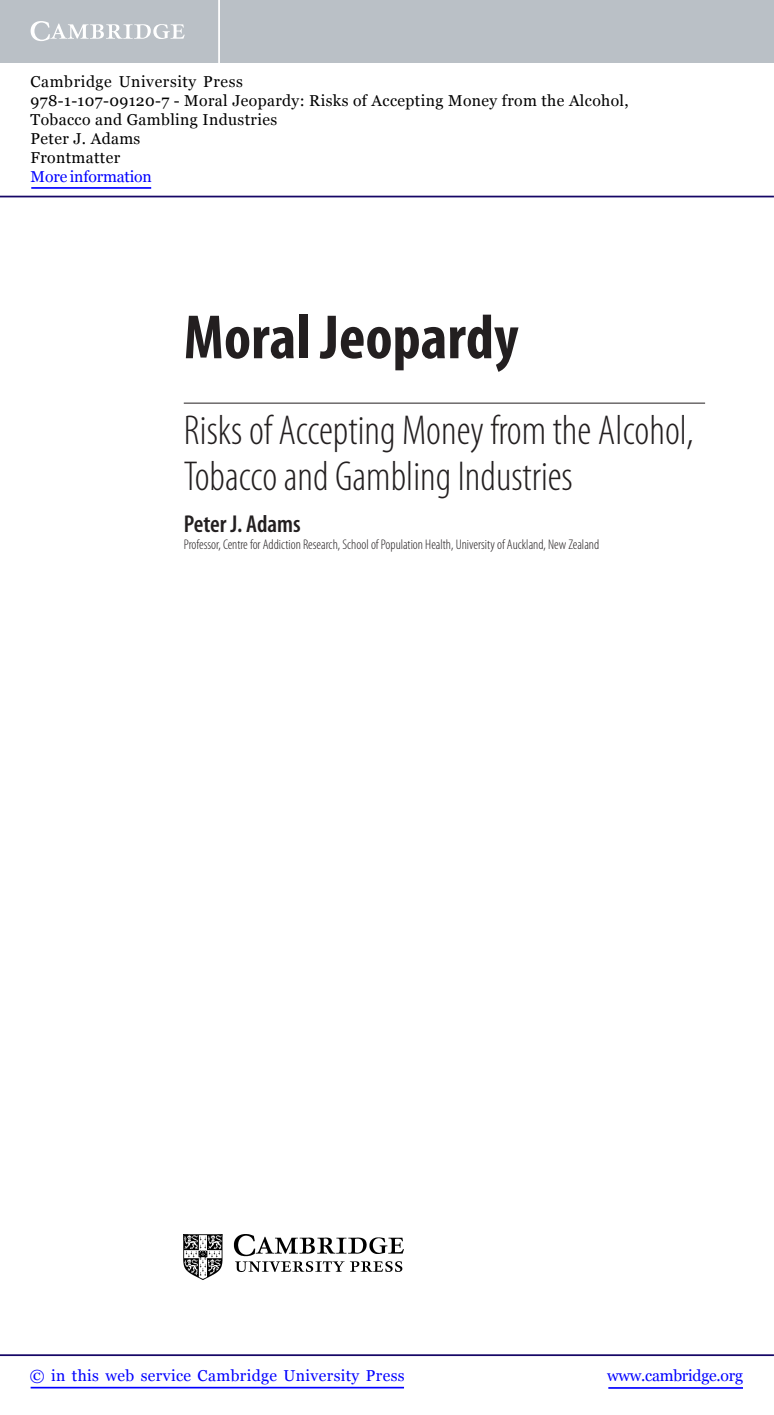
<style>
.page{position:relative;width:774px;height:1415px;background:#fff}
.page>*{position:absolute;margin:0;border:0;box-sizing:border-box;transform-origin:0 0}
.t1{font:700 condensed 63px "Myriad Pro";color:#231f20}
.t2{font:300 condensed 42px/45.5px "Myriad Pro";color:#231f20}
.t3{font:600 condensed 24.5px "Myriad Pro";color:#231f20}
.t4{font:15.75px/18.9px "Georgia";letter-spacing:.025em;color:#000}
.t5{font:15.75px "Georgia";letter-spacing:.025em;color:#00f}
.t6{font:15.75px "Georgia";letter-spacing:-.015em;color:#00f}
.t7{font:15.75px "Georgia";letter-spacing:-.01em;color:#00f}
.t8{font:300 condensed 14px "Myriad Pro";color:#231f20}
</style>
<div class="page">
<hr style="left:184px;top:403px;width:521px;height:1px;background:#231f20">
<img style="left:184px;top:1234px;width:219px;height:46px">
<hr style="left:608px;top:1387px;width:135px;height:1px;background:#00f">
<hr style="left:0;top:1354px;width:774px;height:2px;background:#150666">
<hr style="left:31px;top:1386px;width:373px;height:2px;background:#00f">
<div style="left:0;top:0;width:774px;height:63px;background:#bac0c6"></div>
<svg style="left:31px;top:21px;width:154px;height:20px"></svg>
<hr style="left:218px;top:0;width:2px;height:63px;background:#fff">
<hr style="left:0;top:196px;width:774px;height:1px;background:#150666">
<hr style="left:31px;top:187px;width:120px;height:2px;background:#00f">
<p class="t4" style="left:31px;top:73px;width:600px">Cambridge University Press<br>978-1-107-09120-7 - Moral Jeopardy: Risks of Accepting Money from the Alcohol, Tobacco and Gambling Industries<br>Peter J. Adams<br>Frontmatter</p>
<p class="t7" style="left:31px;top:167px;width:123px">More information</p>
<h1 class="t1" style="left:184px;top:315px;width:336px">Moral Jeopardy</h1>
<h2 class="t2" style="left:184px;top:411px;width:511px">Risks of Accepting Money from the Alcohol,<br>Tobacco and Gambling Industries</h2>
<h3 class="t3" style="left:184px;top:515px;width:118px">Peter J. Adams</h3>
<p class="t8" style="left:184px;top:539px;width:417px">Professor, Centre for Addiction Research, School of Population Health, University of Auckland, New Zealand</p>
<p class="t5" style="left:30px;top:1365px;width:376px">© in this web service Cambridge University Press</p>
<p class="t6" style="left:607px;top:1365px;width:137px">www.cambridge.org</p>
</div>
